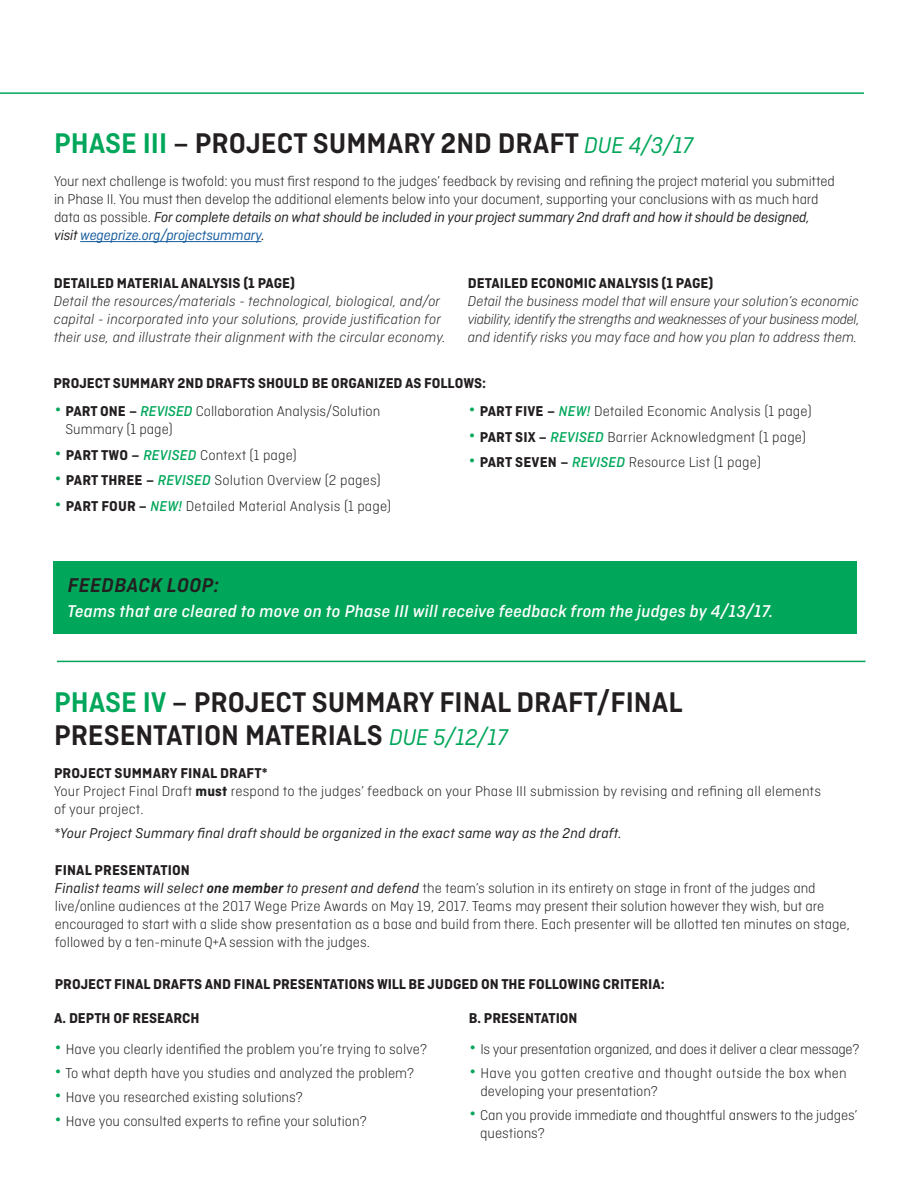
<style>
.page{position:relative;width:918px;height:1188px;background:#fff}
.page>*{position:absolute;margin:0;border:0;box-sizing:border-box;transform-origin:0 0}
.Body_Copy{font:600 30px/33px "Ciutadella";color:#231f20}
.t1{font:italic 600 21px "Ciutadella";letter-spacing:.02em;color:#231f20}
.Body_Copy-2{font:italic 500 18px "Ciutadella";letter-spacing:.01em;color:#fff}
.Body_Copy-3{font:300 15px/18px "Ciutadella";color:#231f20}
.Body_Copy-4{font:italic 300 15px/18px "Ciutadella";letter-spacing:.01em;color:#231f20}
.Body_Copy-5{font:700 15px "Ciutadella";color:#231f20}
.Body_Copy-6{font:italic 15px "Ciutadella";letter-spacing:.01em;color:#231f20}
.Body_Copy-7{font:300 15px "Ciutadella";letter-spacing:-.02em;color:#231f20}
.s1{color:#00a75a}
.s2{font-weight:400;font-style:italic;font-size:24px;color:#00a75a}
.s3{font-weight:400;font-style:italic}
.s4{font-weight:400;font-style:italic;color:#175d9e}
.s5{font-size:24px;color:#00a75a}
.s6{font-weight:700}
.s7{font-weight:500;font-style:italic;color:#00a75a}
.s8{font-weight:600;font-style:italic}
</style>
<div class="page">
<hr style="left:80px;top:241px;width:182px;height:1px;background:#175d9e">
<div style="left:54px;top:561px;width:803px;height:73px;background:#00a75a"></div>
<hr style="left:0;top:92px;width:864px;height:2px;background:#00a75a">
<hr style="left:57px;top:661px;width:809px;height:1px;background:#00a75a">
<p class="Body_Copy" style="left:54px;top:127px;width:641px"><span class="s1">PHASE III</span> – PROJECT SUMMARY 2ND DRAFT <span class="s2">DUE 4/3/17</span></p>
<p class="Body_Copy-3" style="left:54px;top:172px;width:782px">Your next challenge is twofold: you must first respond to the judges’ feedback by revising and refining the project material you submitted in Phase II. You must then develop the additional elements below into your document, supporting your conclusions with as much hard data as possible. <span class="s3">For complete details on what should be included in your project summary 2nd draft and how it should be designed, visit</span> <span class="s4">wegeprize.org/projectsummary</span><span class="s3">.</span></p>
<p class="Body_Copy-5" style="left:54px;top:274px;width:243px">DETAILED MATERIAL ANALYSIS (1 PAGE)</p>
<p class="Body_Copy-4" style="left:54px;top:292px;width:393px">Detail the resources/materials - technological, biological, and/or capital - incorporated into your solutions, provide justification for their use, and illustrate their alignment with the circular economy.</p>
<p class="Body_Copy-5" style="left:468px;top:274px;width:247px">DETAILED ECONOMIC ANALYSIS (1 PAGE)</p>
<p class="Body_Copy-4" style="left:468px;top:292px;width:393px;text-align:justify">Detail the business model that will ensure your solution’s economic viability, identify the strengths and weaknesses of your business model, and identify risks you may face and how you plan to address them.</p>
<p class="Body_Copy-5" style="left:54px;top:375px;width:434px">PROJECT SUMMARY 2ND DRAFTS SHOULD BE ORGANIZED AS FOLLOWS:</p>
<p class="Body_Copy-3" style="left:65px;top:402px;width:316px;text-indent:-11px"><span class="s5">•</span> <span class="s6">PART ONE –</span> <span class="s7">REVISED</span> Collaboration Analysis/Solution<br>Summary (1 page)</p>
<p class="Body_Copy-3" style="left:54px;top:446px;width:244px"><span class="s5">•</span> <span class="s6">PART TWO –</span> <span class="s7">REVISED</span> Context (1 page)</p>
<p class="Body_Copy-3" style="left:54px;top:471px;width:328px"><span class="s5">•</span> <span class="s6">PART THREE –</span> <span class="s7">REVISED</span> Solution Overview (2 pages)</p>
<p class="Body_Copy-3" style="left:54px;top:497px;width:339px"><span class="s5">•</span> <span class="s6">PART FOUR –</span> <span class="s7">NEW!</span> Detailed Material Analysis (1 page)</p>
<p class="t1" style="left:68px;top:574px;width:153px">FEEDBACK LOOP:</p>
<p class="Body_Copy-3" style="left:468px;top:402px;width:345px"><span class="s5">•</span> <span class="s6">PART FIVE –</span> <span class="s7">NEW!</span> Detailed Economic Analysis (1 page)</p>
<p class="Body_Copy-3" style="left:468px;top:428px;width:340px"><span class="s5">•</span> <span class="s6">PART SIX –</span> <span class="s7">REVISED</span> Barrier Acknowledgment (1 page)</p>
<p class="Body_Copy-3" style="left:468px;top:453px;width:294px"><span class="s5">•</span> <span class="s6">PART SEVEN –</span> <span class="s7">REVISED</span> Resource List (1 page)</p>
<p class="Body_Copy-2" style="left:68px;top:601px;width:707px">Teams that are cleared to move on to Phase III will receive feedback from the judges by 4/13/17.</p>
<p class="Body_Copy" style="left:54px;top:685px;width:630px"><span class="s1">PHASE IV</span> – PROJECT SUMMARY FINAL DRAFT/FINAL<br>PRESENTATION MATERIALS <span class="s2">DUE 5/12/17</span></p>
<p class="Body_Copy-3" style="left:54px;top:764px;width:769px"><span class="s6">PROJECT SUMMARY FINAL DRAFT*<br></span>Your Project Final Draft <span class="s6">must</span> respond to the judges’ feedback on your Phase III submission by revising and refining all elements of your project.</p>
<p class="Body_Copy-6" style="left:54px;top:824px;width:569px">*Your Project Summary final draft should be organized in the exact same way as the 2nd draft.</p>
<p class="Body_Copy-3" style="left:55px;top:861px;width:797px"><span class="s6">FINAL PRESENTATION<br></span><span class="s3">Finalist teams will select</span> <span class="s8">one member</span> <span class="s3">to present and defend</span> the team’s solution in its entirety on stage in front of the judges and live/online audiences at the 2017 Wege Prize Awards on May 19, 2017. Teams may present their solution however they wish, but are encouraged to start with a slide show presentation as a base and build from there. Each presenter will be allotted ten minutes on stage, followed by a ten-minute Q+A session with the judges.</p>
<p class="Body_Copy-5" style="left:55px;top:975px;width:611px">PROJECT FINAL DRAFTS AND FINAL PRESENTATIONS WILL BE JUDGED ON THE FOLLOWING CRITERIA:</p>
<p class="Body_Copy-5" style="left:54px;top:1010px;width:147px">A. DEPTH OF RESEARCH</p>
<p class="Body_Copy-3" style="left:54px;top:1040px;width:374px"><span class="s5">•</span> Have you clearly identified the problem you’re trying to solve?</p>
<p class="Body_Copy-3" style="left:54px;top:1064px;width:361px"><span class="s5">•</span> To what depth have you studies and analyzed the problem?</p>
<p class="Body_Copy-3" style="left:54px;top:1088px;width:250px"><span class="s5">•</span> Have you researched existing solutions?</p>
<p class="Body_Copy-3" style="left:54px;top:1112px;width:314px"><span class="s5">•</span> Have you consulted experts to refine your solution?</p>
<p class="Body_Copy-5" style="left:469px;top:1010px;width:110px">B. PRESENTATION</p>
<p class="Body_Copy-7" style="left:469px;top:1041px;width:392px"><span class="s5">•</span> Is your presentation organized, and does it deliver a clear message?</p>
<p class="Body_Copy-3" style="left:480px;top:1064px;width:368px;text-indent:-12px"><span class="s5">•</span> Have you gotten creative and thought outside the box when developing your presentation?</p>
<p class="Body_Copy-3" style="left:480px;top:1106px;width:379px;text-indent:-11px"><span class="s5">•</span> Can you provide immediate and thoughtful answers to the judges’ questions?</p>
</div>
